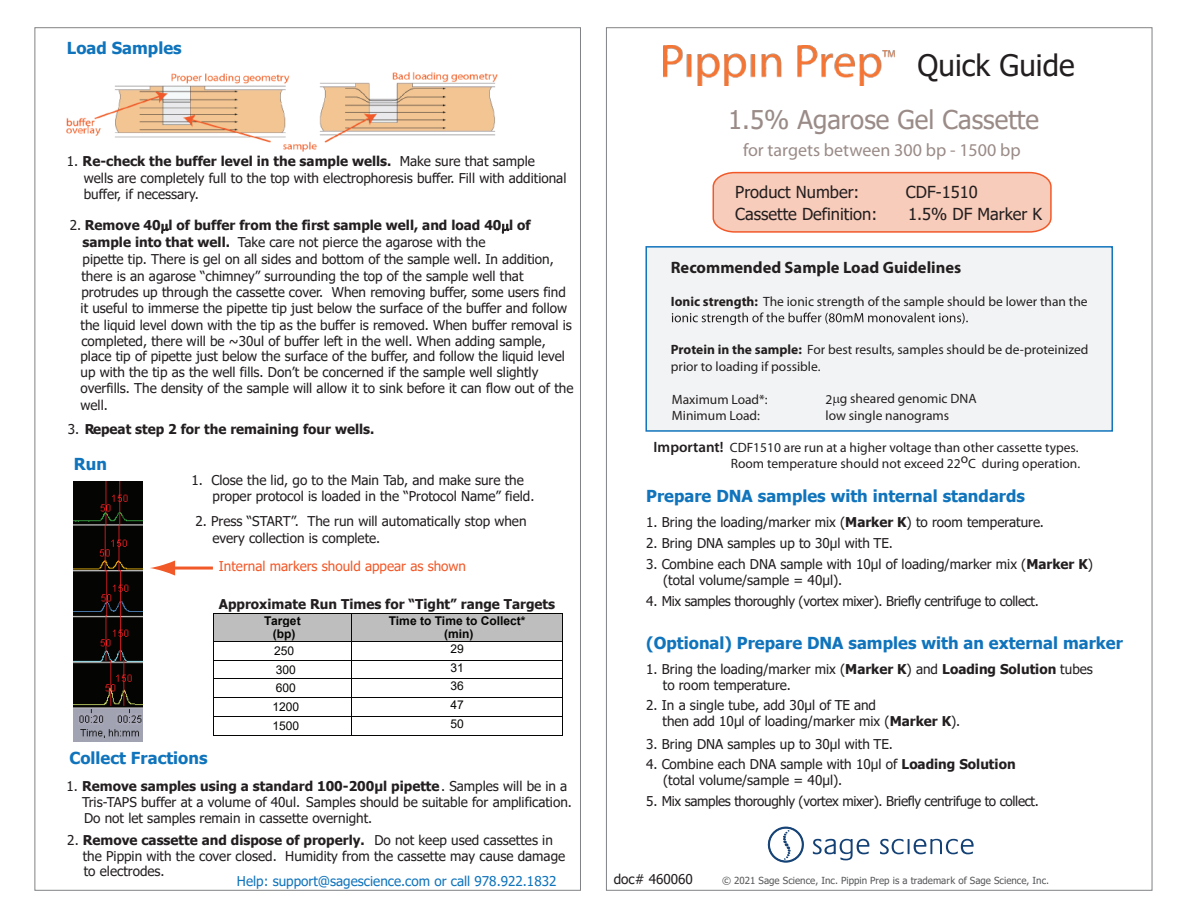
<style>
.page{position:relative;width:1188px;height:918px;background:#fff}
.page>*{position:absolute;margin:0;border:0;box-sizing:border-box;transform-origin:0 0}
.t1{font:29.55px "Tahoma";color:#231f20}
.t2{font:25.8px "Tahoma";color:#9a8b87}
.t3{font:18px "Myriad Pro";color:#9a8b87}
.t4{font:700 16.5px "Tahoma";color:#1074bc}
.t5{font:16.5px "Tahoma";color:#231f20}
.t6{font:700 16.5px "Myriad Pro";color:#231f20}
.t7{font:13.5px/16.2px "Tahoma";color:#231f20}
.t8{font:13.5px/16.2px "Myriad Pro";color:#231f20}
.t9{font:700 13.5px "Tahoma";color:#231f20}
.t10{font:13.5px "Tahoma";letter-spacing:-.025em;color:#231f20}
.t11{font:13.5px "Tahoma";color:#1074bc}
.t12{font:13.5px "Tahoma";color:#f15929}
.t13{font:700 12px/13.8px "Arial";color:#050504;text-align:center}
.t14{font:12px "Arial";color:#050504}
.t15{font:9.75px "Tahoma";color:#57585a}
.s1{font-weight:700}
.s2{font-weight:400}
.s3{font-weight:600;font-size:15px}
</style>
<div class="page">
<img style="left:74px;top:482px;width:68px;height:259px">
<img style="left:66px;top:72px;width:432px;height:80px">
<div style="left:213px;top:614px;width:6px;height:27px;background:#bfbebe"></div>
<div style="left:346px;top:614px;width:6px;height:27px;background:#bfbebe"></div>
<div style="left:219px;top:614px;width:127px;height:13px;background:#bfbebe"></div>
<div style="left:219px;top:627px;width:127px;height:14px;background:#bfbebe"></div>
<div style="left:352px;top:614px;width:6px;height:27px;background:#bfbebe"></div>
<div style="left:557px;top:614px;width:5px;height:27px;background:#bfbebe"></div>
<div style="left:358px;top:614px;width:199px;height:13px;background:#bfbebe"></div>
<div style="left:358px;top:627px;width:199px;height:14px;background:#bfbebe"></div>
<hr style="left:213px;top:613px;width:139px;height:1px;background:#050504">
<hr style="left:352px;top:613px;width:210px;height:1px;background:#050504">
<hr style="left:213px;top:641px;width:139px;height:1px;background:#050504">
<hr style="left:352px;top:641px;width:210px;height:1px;background:#050504">
<hr style="left:213px;top:660px;width:139px;height:1px;background:#050504">
<hr style="left:352px;top:660px;width:210px;height:1px;background:#050504">
<hr style="left:213px;top:679px;width:139px;height:1px;background:#050504">
<hr style="left:352px;top:679px;width:210px;height:1px;background:#050504">
<hr style="left:213px;top:697px;width:139px;height:1px;background:#050504">
<hr style="left:352px;top:697px;width:210px;height:1px;background:#050504">
<hr style="left:213px;top:716px;width:139px;height:1px;background:#050504">
<hr style="left:352px;top:716px;width:210px;height:1px;background:#050504">
<svg style="left:213px;top:614px;width:1px;height:121px"></svg>
<hr style="left:213px;top:735px;width:139px;height:1px;background:#050504">
<hr style="left:352px;top:735px;width:210px;height:1px;background:#050504">
<svg style="left:562px;top:613px;width:1px;height:123px"></svg>
<hr style="left:170px;top:567px;width:43px;height:3px;background:#f15929">
<svg style="left:150px;top:560px;width:25px;height:16px"></svg>
<div style="left:645px;top:246px;width:468px;height:186px;background:#f2f3f4;border:2px solid #1074bc"></div>
<svg style="left:672px;top:312px;width:296px;height:13px"></svg>
<svg style="left:833px;top:397px;width:7px;height:9px"></svg>
<svg style="left:712px;top:171px;width:340px;height:62px;background:#f7c7b5"></svg>
<img style="left:663px;top:45px;width:232px;height:41px">
<svg style="left:813px;top:839px;width:56px;height:21px"></svg>
<svg style="left:880px;top:839px;width:94px;height:15px"></svg>
<svg style="left:767px;top:826px;width:37px;height:37px"></svg>
<svg style="left:161px;top:224px;width:8px;height:10px"></svg>
<svg style="left:502px;top:224px;width:8px;height:10px"></svg>
<p class="t4" style="left:67px;top:37px;width:116px">Load Samples</p>
<p class="t7" style="left:84px;top:154px;width:484px;text-indent:-17px">1. <span class="s1">Re-check the buffer level in the sample wells.</span> Make sure that sample wells are completely full to the top with electrophoresis buffer. Fill with additional buffer, if necessary.</p>
<p class="t7" style="left:81px;top:234px;width:488px"><span class="s1">sample into that well.</span> Take care not pierce the agarose with the<br>pipette tip. There is gel on all sides and bottom of the sample well. In addition, there is an agarose “chimney” surrounding the top of the sample well that protrudes up through the cassette cover. When removing buffer, some users find it useful to immerse the pipette tip just below the surface of the buffer and follow</p>
<p class="t7" style="left:81px;top:317px;width:493px;line-height:16.6px">the liquid level down with the tip as the buffer is removed. When buffer removal is completed, there will be ~30ul of buffer left in the well. When adding sample,</p>
<p class="t7" style="left:81px;top:349px;width:495px">place tip of pipette just below the surface of the buffer, and follow the liquid level up with the tip as the well fills. Don’t be concerned if the sample well slightly overfills. The density of the sample will allow it to sink before it can flow out of the</p>
<p class="t7" style="left:80px;top:398px;width:29px">well.</p>
<p class="t9" style="left:68px;top:419px;width:308px"><span class="s2">3.</span> Repeat step 2 for the remaining four wells.</p>
<p class="t9" style="left:70px;top:216px;width:462px"><span class="s2">2.</span> Remove 40 l of buffer from the first sample well, and load 40 l of</p>
<p class="t4" style="left:74px;top:452px;width:35px">Run</p>
<h1 class="t1" style="left:917px;top:45px;width:159px">Quick Guide</h1>
<h2 class="t2" style="left:728px;top:102px;width:313px">1.5% Agarose Gel Cassette</h2>
<h3 class="t3" style="left:743px;top:139px;width:279px">for targets between 300 bp - 1500 bp</h3>
<p class="t5" style="left:735px;top:181px;width:126px">Product Number:</p>
<p class="t5" style="left:906px;top:181px;width:73px">CDF-1510</p>
<p class="t5" style="left:735px;top:203px;width:143px">Cassette Definition:</p>
<p class="t5" style="left:908px;top:203px;width:136px">1.5% DF Marker K</p>
<p class="t6" style="left:671px;top:257px;width:292px">Recommended Sample Load Guidelines</p>
<p class="t8" style="left:671px;top:293px;width:418px"><span class="s1">Ionic strength:</span> The ionic strength of the sample should be lower than the</p>
<p class="t8" style="left:671px;top:342px;width:419px"><span class="s1">Protein in the sample:</span> For best results, samples should be de-proteinized prior to loading if possible.</p>
<p class="t8" style="left:672px;top:391px;width:97px">Maximum Load*:</p>
<p class="t8" style="left:826px;top:390px;width:153px">2 g sheared genomic DNA</p>
<p class="t8" style="left:672px;top:407px;width:90px">Minimum Load:</p>
<p class="t8" style="left:826px;top:407px;width:125px">low single nanograms</p>
<p class="t8" style="left:654px;top:439px;width:428px;text-align:right"><span class="s3">Important!</span> CDF1510 are run at a higher voltage than other cassette types.<br>Room temperature should not exceed 22oC during operation.</p>
<p class="t7" style="left:213px;top:472px;width:323px;text-indent:-21px">1. Close the lid, go to the Main Tab, and make sure the proper protocol is loaded in the “Protocol Name” field.</p>
<p class="t7" style="left:212px;top:514px;width:316px;text-indent:-17px">2. Press “START”. The run will automatically stop when every collection is complete.</p>
<p class="t12" style="left:219px;top:557px;width:249px">Internal markers should appear as shown</p>
<p class="t4" style="left:646px;top:484px;width:380px">Prepare DNA samples with internal standards</p>
<p class="t7" style="left:646px;top:514px;width:399px">1. Bring the loading/marker mix (<span class="s1">Marker K</span>) to room temperature.</p>
<p class="t7" style="left:646px;top:535px;width:248px">2. Bring DNA samples up to 30μl with TE.</p>
<p class="t7" style="left:663px;top:556px;width:431px;text-indent:-17px">3. Combine each DNA sample with 10μl of loading/marker mix (<span class="s1">Marker K</span>) (total volume/sample = 40μl).</p>
<p class="t10" style="left:646px;top:592px;width:394px">4. Mix samples thoroughly (vortex mixer). Briefly centrifuge to collect.</p>
<p class="t4" style="left:646px;top:632px;width:478px">(Optional) Prepare DNA samples with an external marker</p>
<p class="t7" style="left:663px;top:662px;width:432px;text-indent:-17px">1. Bring the loading/marker mix (<span class="s1">Marker K</span>) and <span class="s1">Loading Solution</span> tubes to room temperature.</p>
<p class="t7" style="left:663px;top:698px;width:299px;text-indent:-16px">2. In a single tube, add 30μl of TE and<br>then add 10μl of loading/marker mix (<span class="s1">Marker K</span>).</p>
<p class="t7" style="left:663px;top:756px;width:354px;text-indent:-17px">4. Combine each DNA sample with 10μl of <span class="s1">Loading Solution </span>(total volume/sample = 40μl).</p>
<p class="t10" style="left:646px;top:792px;width:394px">5. Mix samples thoroughly (vortex mixer). Briefly centrifuge to collect.</p>
<p class="t9" style="left:219px;top:594px;width:338px">Approximate Run Times for “Tight” range Targets</p>
<p class="t13" style="left:264px;top:614px;width:38px">Target (bp)</p>
<p class="t13" style="left:389px;top:614px;width:138px">Time to Time to Collect* (min)</p>
<p class="t14" style="left:274px;top:643px;width:22px">250</p>
<p class="t14" style="left:450px;top:640px;width:15px">29</p>
<p class="t14" style="left:276px;top:661px;width:22px">300</p>
<p class="t14" style="left:450px;top:659px;width:15px">31</p>
<p class="t14" style="left:276px;top:680px;width:22px">600</p>
<p class="t14" style="left:450px;top:678px;width:15px">36</p>
<p class="t14" style="left:272px;top:699px;width:28px">1200</p>
<p class="t14" style="left:450px;top:697px;width:15px">47</p>
<p class="t14" style="left:272px;top:717px;width:28px">1500</p>
<p class="t14" style="left:450px;top:715px;width:15px">50</p>
<p class="t7" style="left:646px;top:737px;width:248px">3. Bring DNA samples up to 30μl with TE.</p>
<p class="t4" style="left:69px;top:746px;width:140px">Collect Fractions</p>
<p class="t7" style="left:82px;top:794px;width:491px">Tris-TAPS buffer at a volume of 40ul. Samples should be suitable for amplification.</p>
<p class="t9" style="left:67px;top:776px;width:502px"><span class="s2">1.</span> Remove samples using a standard 100-200µl pipette<span class="s2">. Samples will be in a</span></p>
<p class="t7" style="left:84px;top:811px;width:290px">Do not let samples remain in cassette overnight.</p>
<p class="t7" style="left:83px;top:832px;width:484px;text-indent:-15px">2. <span class="s1">Remove cassette and dispose of properly.</span> Do not keep used cassettes in the Pippin with the cover closed. Humidity from the cassette may cause damage</p>
<p class="t7" style="left:84px;top:863px;width:82px">to electrodes.</p>
<p class="t7" style="left:614px;top:872px;width:81px">doc# 460060</p>
<p class="t11" style="left:237px;top:872px;width:321px">Help: support@sagescience.com or call 978.922.1832</p>
<p class="t15" style="left:722px;top:874px;width:329px">© 2021 Sage Science, Inc. Pippin Prep is a trademark of Sage Science, Inc.</p>
</div>
